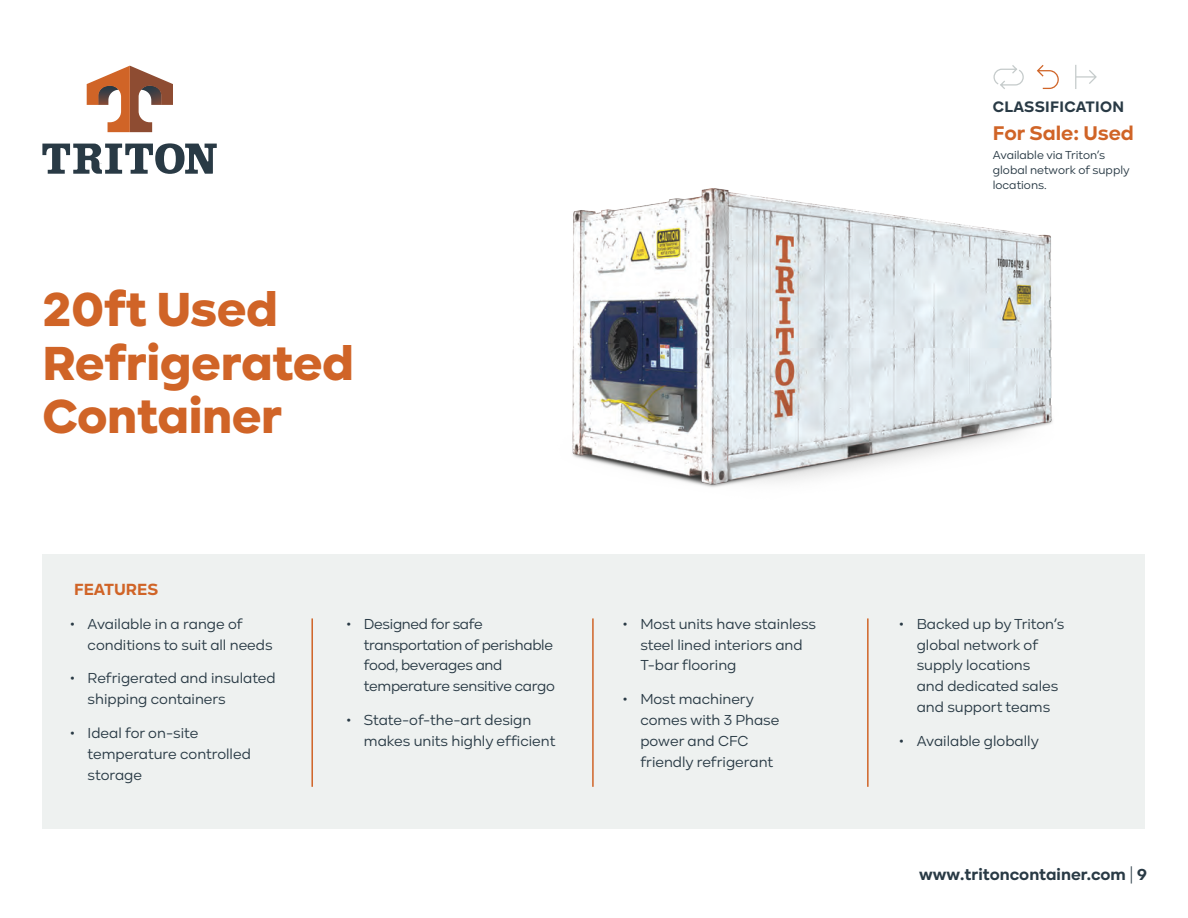
<style>
.page{position:relative;width:1188px;height:918px;background:#fff}
.page>*{position:absolute;margin:0;border:0;box-sizing:border-box;transform-origin:0 0}
.Main_Heading{font:900 49.5px/53.4px "Kinetika";letter-spacing:-.01em;color:#d06427}
.t1{font:700 20.55px "Kinetika";color:#d06427}
.Unit_code{font:700 16.8px "Kinetika";color:#d06427}
.t2{font:700 16.5px "Kinetika";color:#293a45}
.t3{font:700 15.75px "Kinetika";letter-spacing:.02em;color:#293a45}
.t4{font:15px/20.9px "Kinetika";color:#293a45}
.t5{font:15px/20.9px "Kinetika";letter-spacing:-.02em;color:#293a45}
.t6{font:12px/15px "Kinetika";color:#293a45}
.s1{font-weight:400}
</style>
<div class="page">
<div style="left:43px;top:555px;width:1102px;height:274px;background:#eef1f0"></div>
<img style="left:572px;top:188px;width:481px;height:299px">
<hr style="left:311px;top:618px;width:2px;height:169px;background:#d06427">
<hr style="left:592px;top:618px;width:2px;height:169px;background:#d06427">
<hr style="left:867px;top:618px;width:2px;height:169px;background:#d06427">
<svg style="left:42px;top:143px;width:175px;height:31px"></svg>
<svg style="left:87px;top:66px;width:86px;height:66px"></svg>
<svg style="left:1075px;top:65px;width:22px;height:24px"></svg>
<svg style="left:1037px;top:65px;width:22px;height:24px"></svg>
<svg style="left:993px;top:65px;width:31px;height:24px"></svg>
<p class="Main_Heading" style="left:43px;top:282px;width:313px">20ft Used<br>Refrigerated<br>Container</p>
<p class="Unit_code" style="left:74px;top:579px;width:86px">FEATURES</p>
<p class="t4" style="left:88px;top:613px;width:187px;text-indent:-18px">• Available in a range of conditions to suit all needs</p>
<p class="t4" style="left:88px;top:668px;width:190px;text-indent:-18px">• Refrigerated and insulated shipping containers</p>
<p class="t4" style="left:88px;top:722px;width:165px;text-indent:-18px">• Ideal for on-site temperature controlled storage</p>
<p class="t5" style="left:364px;top:613px;width:192px;text-indent:-18px">• Designed for safe transportation of perishable food, beverages and temperature sensitive cargo</p>
<p class="t4" style="left:364px;top:710px;width:193px;text-indent:-18px">• State-of-the-art design makes units highly efficient</p>
<p class="t4" style="left:640px;top:613px;width:177px;text-indent:-18px">• Most units have stainless steel lined interiors and<br>T-bar flooring</p>
<p class="t4" style="left:640px;top:689px;width:141px;text-indent:-18px">• Most machinery comes with 3 Phase power and CFC friendly refrigerant</p>
<p class="t3" style="left:993px;top:98px;width:133px">CLASSIFICATION</p>
<p class="t1" style="left:993px;top:120px;width:143px">For Sale: Used</p>
<p class="t6" style="left:993px;top:147px;width:138px">Available via Triton’s global network of supply locations.</p>
<p class="t4" style="left:917px;top:613px;width:149px;text-indent:-18px">• Backed up by Triton’s global network of supply locations<br>and dedicated sales and support teams</p>
<p class="t4" style="left:899px;top:730px;width:141px">• Available globally</p>
<p class="t2" style="left:919px;top:865px;width:229px">www.tritoncontainer.com <span class="s1">|</span> 9</p>
</div>
